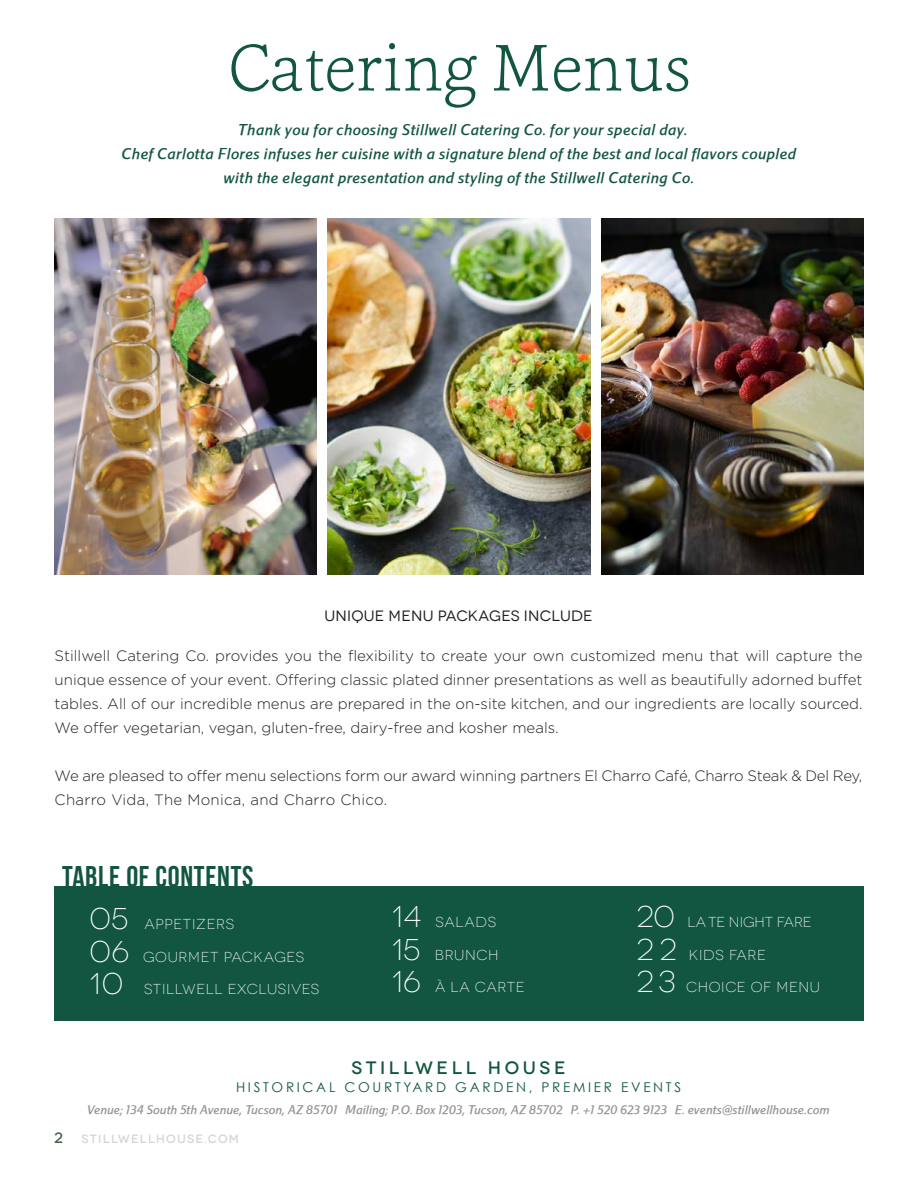
<style>
.page{position:relative;width:918px;height:1188px;background:#fff}
.page>*{position:absolute;margin:0;border:0;box-sizing:border-box;transform-origin:0 0}
.t1{font:200 67.5px "Cassia";color:#125641}
.t2{font:30px "Bebas Neue";letter-spacing:.025em;color:#125641}
.t3{font:300 30px "Novecentowide";color:#fff}
.t4{font:500 18px "Novecentowide";letter-spacing:.2em;color:#125641}
.t5{font:300 15px/24px "Gotham";letter-spacing:-.01em;color:#231f20;text-align:justify}
.t6{font:italic 500 15px/24px "Marriott";letter-spacing:.02em;color:#125641;text-align:center}
.t7{font:15px "Novecentowide";letter-spacing:.01em;color:#231f20}
.t8{font:300 14.4px "Novecentowide";letter-spacing:.045em;color:#fff}
.t9{font:300 14.4px "Novecentowide";color:#fff}
.t10{font:13.5px "Century Gothic";letter-spacing:.2em;color:#125641}
.t11{font:italic 500 12px "Marriott";color:#939598}
.t12{font:500 12px "Novecentowide";letter-spacing:.1em;color:#d2d6d0}
.s1{font-size:30px}
.s2{font-size:15px;color:#49624f}
</style>
<div class="page">
<img style="left:54px;top:219px;width:263px;height:355px">
<img style="left:328px;top:219px;width:262px;height:355px">
<img style="left:601px;top:219px;width:263px;height:355px">
<div style="left:55px;top:886px;width:809px;height:134px;background:#125641"></div>
<h1 class="t1" style="left:228px;top:23px;width:464px">Catering Menus</h1>
<p class="t6" style="left:122px;top:117px;width:676px">Thank you for choosing Stillwell Catering Co. for your special day.<br>Chef Carlotta Flores infuses her cuisine with a signature blend of the best and local flavors coupled with the elegant presentation and styling of the Stillwell Catering Co.</p>
<p class="t7" style="left:325px;top:607px;width:270px">UNIQUE MENU PACKAGES INCLUDE</p>
<p class="t5" style="left:55px;top:644px;width:809px">Stillwell Catering Co. provides you the flexibility to create your own customized menu that will capture the unique essence of your event. Offering classic plated dinner presentations as well as beautifully adorned buffet tables. All of our incredible menus are prepared in the on-site kitchen, and our ingredients are locally sourced.<br>We offer vegetarian, vegan, gluten-free, dairy-free and kosher meals.</p>
<p class="t5" style="left:55px;top:764px;width:809px">We are pleased to offer menu selections form our award winning partners El Charro Café, Charro Steak &amp; Del Rey,<br>Charro Vida, The Monica, and Charro Chico.</p>
<h2 class="t2" style="left:62px;top:860px;width:193px">TABLE of CONTENTS</h2>
<h2 class="t3" style="left:90px;top:902px;width:40px">05</h2>
<p class="t8" style="left:144px;top:916px;width:91px">APPETIZERS</p>
<p class="t8" style="left:90px;top:949px;width:216px"><span class="s1">06</span> GOURMET PACKAGES</p>
<p class="t8" style="left:90px;top:981px;width:231px"><span class="s1">1 0</span> STILLWELL EXCLUSIVES</p>
<p class="t8" style="left:392px;top:914px;width:106px"><span class="s1">14</span> SALADS</p>
<p class="t8" style="left:392px;top:947px;width:108px"><span class="s1">15</span> BRUNCH</p>
<p class="t8" style="left:392px;top:979px;width:134px"><span class="s1">16</span> À LA CARTE</p>
<p class="t9" style="left:637px;top:914px;width:176px"><span class="s1">20</span> LA TE NIGHT FARE</p>
<p class="t8" style="left:637px;top:947px;width:130px"><span class="s1">2 2</span> KIDS FARE</p>
<p class="t8" style="left:637px;top:979px;width:185px"><span class="s1">2 3</span> CHOICE OF MENU</p>
<p class="t4" style="left:352px;top:1057px;width:215px">STILLWELL HOUSE</p>
<p class="t10" style="left:236px;top:1079px;width:447px">HISTORICAL COURTYARD GARDEN, PREMIER EVENTS</p>
<p class="t11" style="left:87px;top:1102px;width:744px">Venue; 134 South 5th Avenue, Tucson, AZ 85701 Mailing; P.O. Box 1203, Tucson, AZ 85702 P. +1 520 623 9123 E. events@stillwellhouse.com</p>
<p class="t12" style="left:54px;top:1131px;width:186px"><span class="s2">2</span> STILLWELLHOUSE.COM</p>
</div>
